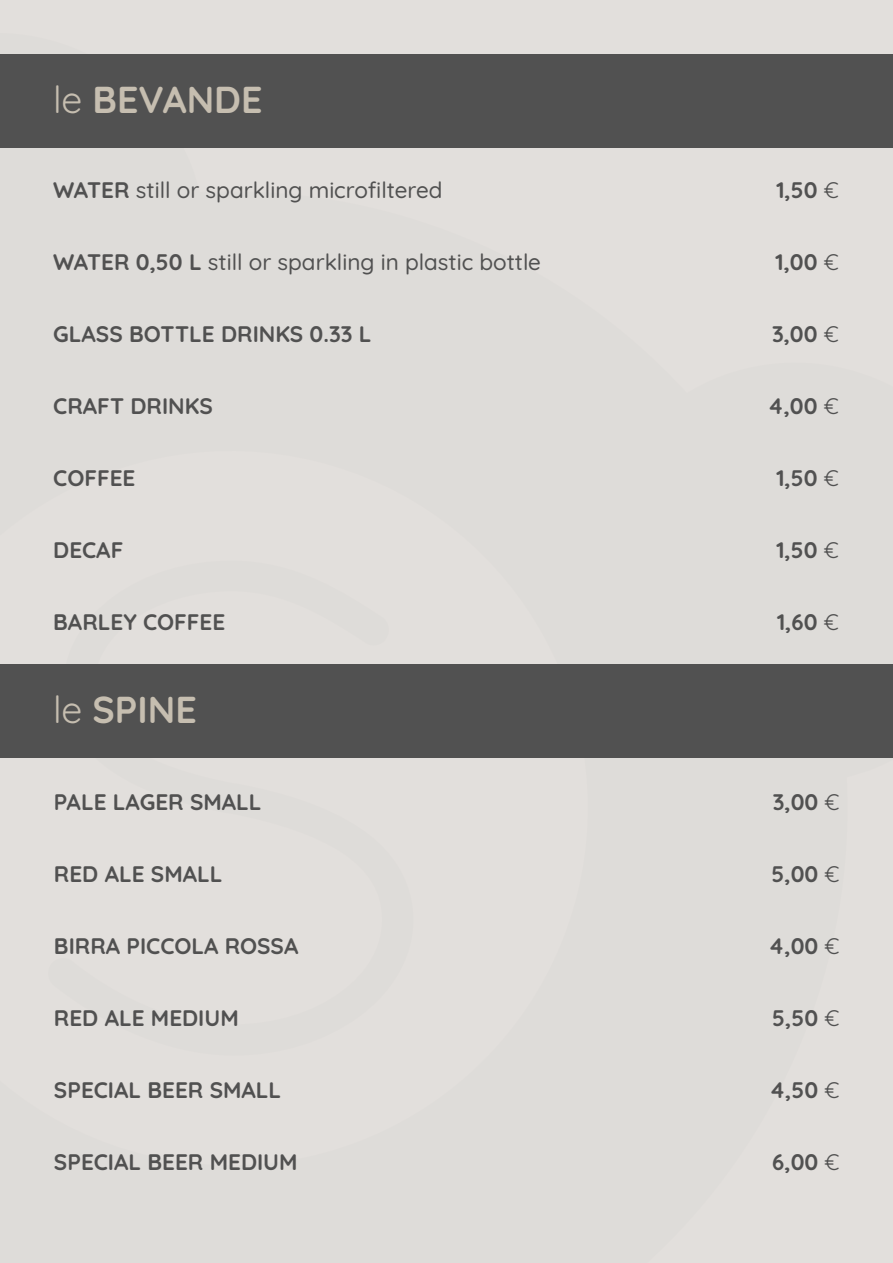
<style>
.page{position:relative;width:893px;height:1263px;background:#fff}
.page>*{position:absolute;margin:0;border:0;box-sizing:border-box;transform-origin:0 0}
.t1{font:700 37.5px "Quicksand";color:#c6beb0}
.t2{font:700 22.5px "Quicksand";color:#515151}
.t3{font:500 22.5px "Quicksand";color:#515151}
.s1{font-weight:400}
.s2{font-weight:700}
</style>
<div class="page">
<div style="left:0;top:10px;width:893px;height:1253px;background:#dedcd9"></div>
<div style="left:46px;top:561px;width:367px;height:495px;background:#e2dfdc"></div>
<div style="left:0;top:54px;width:893px;height:94px;background:#515151"></div>
<div style="left:0;top:664px;width:893px;height:94px;background:#515151"></div>
<h1 class="t1" style="left:53px;top:71px;width:211px"><span class="s1">le</span> BEVANDE</h1>
<p class="t3" style="left:53px;top:173px;width:391px"><span class="s2">WATER</span> still or sparkling microfiltered</p>
<p class="t2" style="left:776px;top:173px;width:64px">1,50 <span class="s1">€</span></p>
<p class="t3" style="left:53px;top:245px;width:489px"><span class="s2">WATER 0,50 L</span> still or sparkling in plastic bottle</p>
<p class="t2" style="left:776px;top:245px;width:65px">1,00 <span class="s1">€</span></p>
<p class="t2" style="left:53px;top:317px;width:320px">GLASS BOTTLE DRINKS 0.33 L</p>
<p class="t2" style="left:772px;top:317px;width:68px">3,00 <span class="s1">€</span></p>
<p class="t2" style="left:53px;top:389px;width:161px">CRAFT DRINKS</p>
<p class="t2" style="left:768px;top:389px;width:73px">4,00 <span class="s1">€</span></p>
<p class="t2" style="left:53px;top:461px;width:84px">COFFEE</p>
<p class="t2" style="left:776px;top:461px;width:64px">1,50 <span class="s1">€</span></p>
<p class="t2" style="left:53px;top:533px;width:72px">DECAF</p>
<p class="t2" style="left:776px;top:533px;width:64px">1,50 <span class="s1">€</span></p>
<p class="t2" style="left:53px;top:605px;width:174px">BARLEY COFFEE</p>
<p class="t2" style="left:777px;top:605px;width:63px">1,60 <span class="s1">€</span></p>
<h1 class="t1" style="left:53px;top:681px;width:145px"><span class="s1">le</span> SPINE</h1>
<p class="t2" style="left:54px;top:785px;width:209px">PALE LAGER SMALL</p>
<p class="t2" style="left:773px;top:785px;width:68px">3,00 <span class="s1">€</span></p>
<p class="t2" style="left:54px;top:857px;width:170px">RED ALE SMALL</p>
<p class="t2" style="left:771px;top:857px;width:70px">5,00 <span class="s1">€</span></p>
<p class="t2" style="left:54px;top:929px;width:246px">BIRRA PICCOLA ROSSA</p>
<p class="t2" style="left:769px;top:929px;width:73px">4,00 <span class="s1">€</span></p>
<p class="t2" style="left:54px;top:1001px;width:186px">RED ALE MEDIUM</p>
<p class="t2" style="left:772px;top:1001px;width:69px">5,50 <span class="s1">€</span></p>
<p class="t2" style="left:54px;top:1073px;width:229px">SPECIAL BEER SMALL</p>
<p class="t2" style="left:769px;top:1073px;width:72px">4,50 <span class="s1">€</span></p>
<p class="t2" style="left:54px;top:1145px;width:245px">SPECIAL BEER MEDIUM</p>
<p class="t2" style="left:772px;top:1145px;width:69px">6,00 <span class="s1">€</span></p>
</div>
